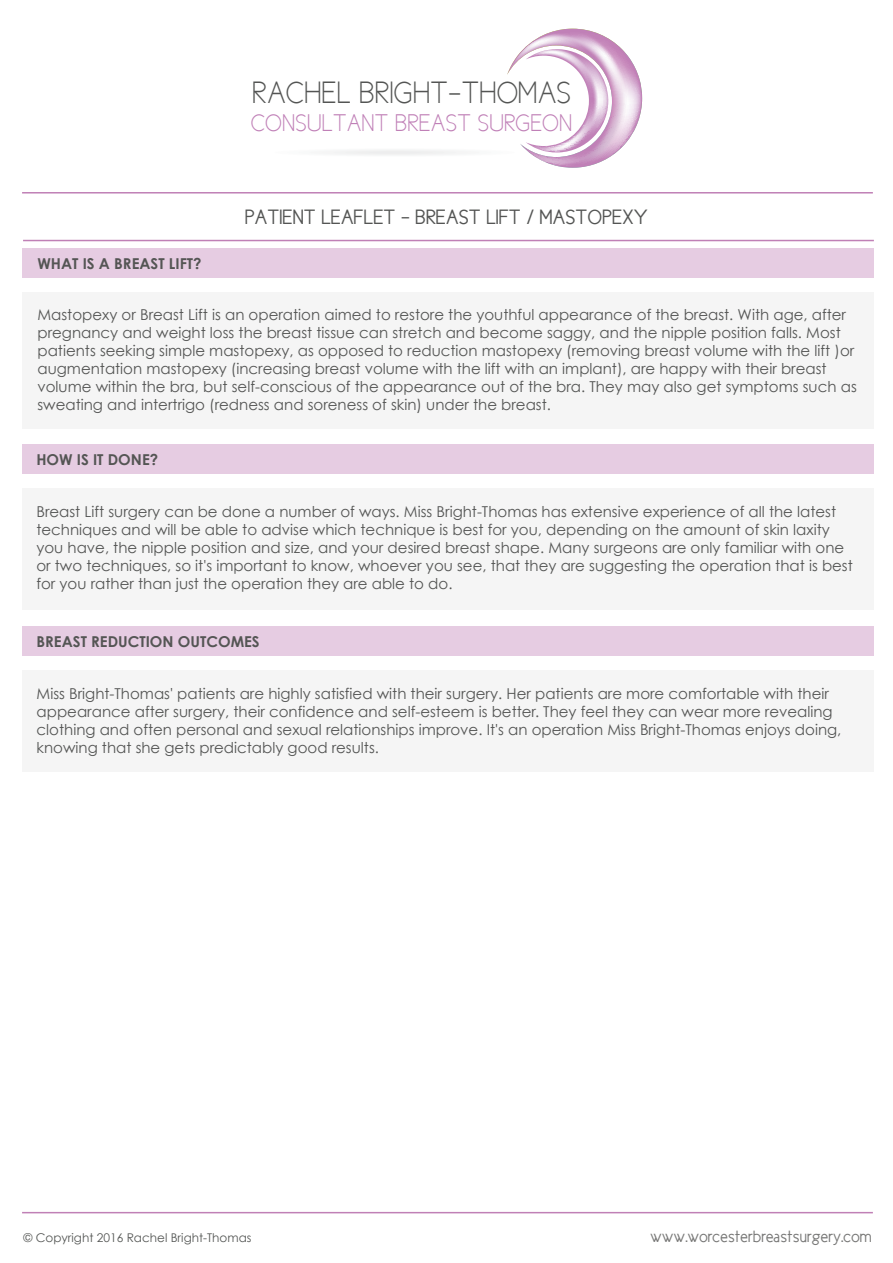
<style>
.page{position:relative;width:893px;height:1263px;background:#fff}
.page>*{position:absolute;margin:0;border:0;box-sizing:border-box;transform-origin:0 0}
.t1{font:31.2px "New Cicle Fina";color:#545554}
.t2{font:24.45px "New Cicle Fina";color:#c080b7}
.t3{font:21px "New Cicle Gordita";color:#545554}
.t4{font:16.5px "New Cicle Gordita";color:#787877}
.t5{font:15px/18px "Century Gothic";color:#545554}
.t6{font:700 15px "Century Gothic";color:#545554}
.t7{font:12px "Century Gothic";color:#545654}
</style>
<div class="page">
<hr style="left:22px;top:192px;width:851px;height:2px;background:#c080b6">
<hr style="left:23px;top:240px;width:851px;height:1px;background:#c080b6">
<hr style="left:22px;top:1212px;width:851px;height:1px;background:#c080b6">
<div style="left:23px;top:292px;width:851px;height:137px;background:#f5f5f5"></div>
<div style="left:23px;top:248px;width:851px;height:29px;background:#e6cce2"></div>
<div style="left:23px;top:489px;width:851px;height:121px;background:#f5f5f5"></div>
<div style="left:23px;top:444px;width:851px;height:30px;background:#e6cce2"></div>
<svg style="left:507px;top:29px;width:135px;height:139px"></svg>
<div style="left:263px;top:148px;width:263px;height:9px;background:#fff;border-radius:50%"></div>
<div style="left:275px;top:148px;width:240px;height:9px;background:#fafafa;border-radius:50%"></div>
<div style="left:287px;top:149px;width:216px;height:7px;background:#f6f7f7;border-radius:50%"></div>
<div style="left:333px;top:150px;width:123px;height:5px;background:#f2f3f3;border-radius:50%"></div>
<hr style="left:345px;top:151px;width:100px;height:3px;background:#e2e3e3;border-radius:50%">
<hr style="left:368px;top:152px;width:53px;height:1px;background:#dbdcdd;border-radius:50%">
<div style="left:23px;top:670px;width:851px;height:102px;background:#f5f5f5"></div>
<div style="left:23px;top:626px;width:851px;height:29px;background:#e6cce2"></div>
<h1 class="t1" style="left:252px;top:76px;width:321px">RACHEL BRIGHT-THOMAS</h1>
<h2 class="t2" style="left:251px;top:110px;width:323px">CONSULTANT BREAST SURGEON</h2>
<p class="t6" style="left:37px;top:252px;width:166px">WHAT IS A BREAST LIFT?</p>
<h3 class="t3" style="left:245px;top:205px;width:405px">PATIENT LEAFLET - BREAST LIFT / MASTOPEXY</h3>
<p class="t5" style="left:37px;top:306px;width:821px">Mastopexy or Breast Lift is an operation aimed to restore the youthful appearance of the breast. With age, after pregnancy and weight loss the breast tissue can stretch and become saggy, and the nipple position falls. Most patients seeking simple mastopexy, as opposed to reduction mastopexy (removing breast volume with the lift )or augmentation mastopexy (increasing breast volume with the lift with an implant), are happy with their breast volume within the bra, but self-conscious of the appearance out of the bra. They may also get symptoms such as sweating and intertrigo (redness and soreness of skin) under the breast.</p>
<p class="t6" style="left:36px;top:448px;width:123px">HOW IS IT DONE?</p>
<p class="t5" style="left:36px;top:503px;width:818px">Breast Lift surgery can be done a number of ways. Miss Bright-Thomas has extensive experience of all the latest techniques and will be able to advise which technique is best for you, depending on the amount of skin laxity you have, the nipple position and size, and your desired breast shape. Many surgeons are only familiar with one or two techniques, so it's important to know, whoever you see, that they are suggesting the operation that is best for you rather than just the operation they are able to do.</p>
<p class="t6" style="left:37px;top:630px;width:225px">BREAST REDUCTION OUTCOMES</p>
<p class="t5" style="left:37px;top:684px;width:806px">Miss Bright-Thomas' patients are highly satisfied with their surgery. Her patients are more comfortable with their appearance after surgery, their confidence and self-esteem is better. They feel they can wear more revealing clothing and often personal and sexual relationships improve. It's an operation Miss Bright-Thomas enjoys doing, knowing that she gets predictably good results.</p>
<p class="t7" style="left:23px;top:1229px;width:230px">© Copyright 2016 Rachel Bright-Thomas</p>
<p class="t4" style="left:650px;top:1228px;width:223px">www.worcesterbreastsurgery.com</p>
</div>
